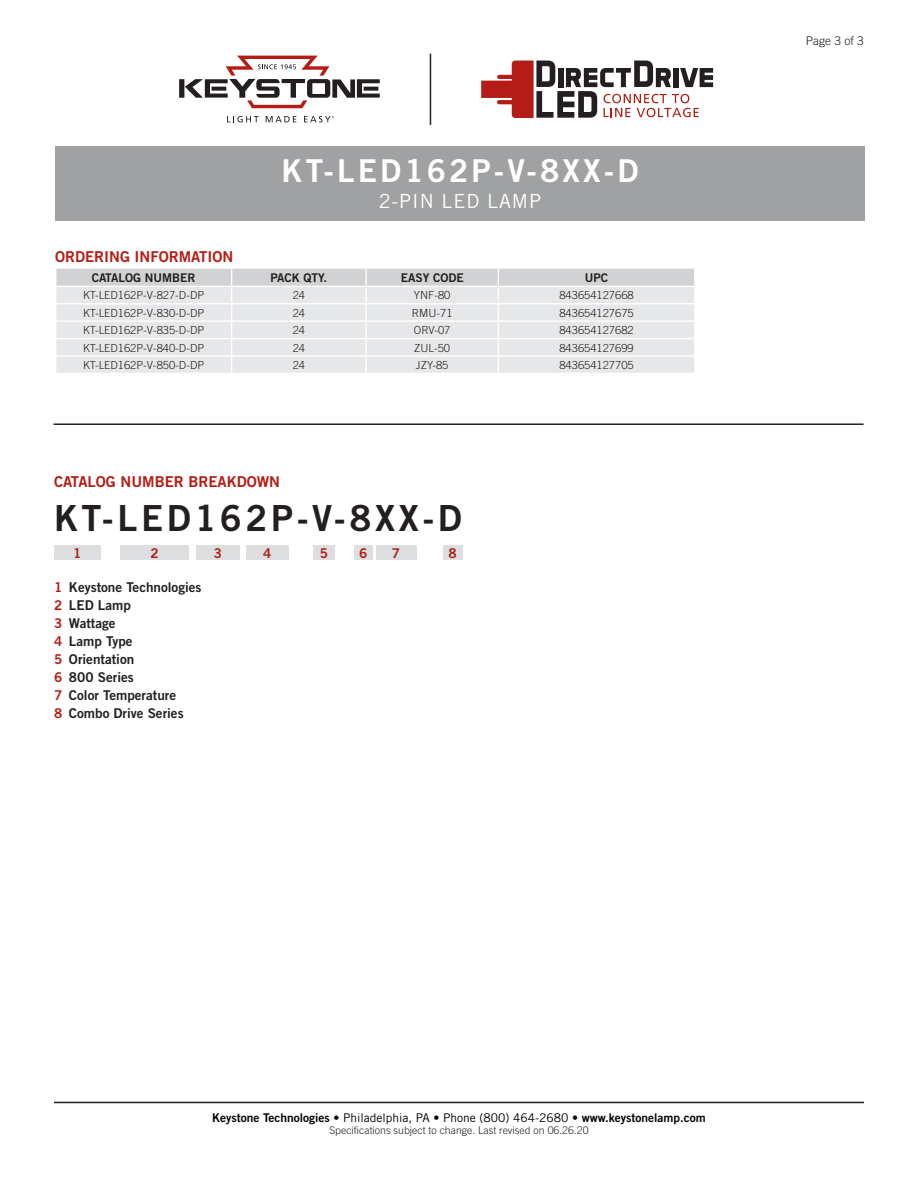
<style>
.page{position:relative;width:918px;height:1188px;background:#fff}
.page>*{position:absolute;margin:0;border:0;box-sizing:border-box;transform-origin:0 0}
.t1{font:36px "Trade Gothic Bold Two";letter-spacing:.1em;color:#231f20}
.t2{font:31.5px "Trade Gothic Bold Two";letter-spacing:.1em;color:#fff}
.t3{font:19.5px "Trade Gothic";letter-spacing:.05em;color:#fff}
.Heading_01{font:15px "Trade Gothic Bold Two";color:#b41d15}
.Catalog_Key{font:13.5px "Trade Gothic Bold Two";color:#231f20}
.Catalog_BarNumber{font:13.5px "Trade Gothic Bold Two";color:#b41d15}
.t4{font:12px "Trade Gothic Bold Two";color:#000}
.t5{font:12px "Trade Gothic Bold Two";color:#231f20}
.t6{font:300 12px "Trade Gothic";color:#231f20}
.t7{font:300 11.1px "Trade Gothic";color:#231f20}
.t8{font:300 10.5px "Trade Gothic";color:#231f20}
.s1{color:#b41d15}
.s2{font-family:"Trade Gothic"}
</style>
<div class="page">
<svg style="left:56px;top:268px;width:639px;height:105px;background:#e4e5e7"></svg>
<hr style="left:54px;top:423px;width:810px;height:2px;background:#231f20">
<div style="left:55px;top:146px;width:810px;height:74px;background:#a0a1a3"></div>
<div style="left:54px;top:545px;width:46px;height:15px;background:#dddee0"></div>
<div style="left:120px;top:545px;width:69px;height:15px;background:#dddee0"></div>
<div style="left:196px;top:545px;width:44px;height:15px;background:#dddee0"></div>
<div style="left:246px;top:545px;width:42px;height:15px;background:#dddee0"></div>
<div style="left:313px;top:545px;width:22px;height:15px;background:#dddee0"></div>
<div style="left:354px;top:545px;width:19px;height:15px;background:#dddee0"></div>
<div style="left:376px;top:545px;width:40px;height:15px;background:#dddee0"></div>
<div style="left:443px;top:545px;width:19px;height:15px;background:#dddee0"></div>
<hr style="left:54px;top:1102px;width:810px;height:1px;background:#231f20">
<hr style="left:430px;top:54px;width:1px;height:71px;background:#231f20">
<svg style="left:179px;top:56px;width:201px;height:52px"></svg>
<svg style="left:227px;top:116px;width:32px;height:6px"></svg>
<svg style="left:266px;top:116px;width:30px;height:6px"></svg>
<svg style="left:304px;top:116px;width:30px;height:6px"></svg>
<svg style="left:481px;top:61px;width:232px;height:57px"></svg>
<p class="t2" style="left:282px;top:152px;width:358px">KT-LED162P-V-8XX-D</p>
<p class="t3" style="left:379px;top:189px;width:164px">2-PIN LED LAMP</p>
<p class="Heading_01" style="left:55px;top:247px;width:180px">ORDERING INFORMATION</p>
<p class="t5" style="left:92px;top:270px;width:105px">CATALOG NUMBER</p>
<p class="t5" style="left:271px;top:270px;width:58px">PACK QTY.</p>
<p class="t5" style="left:401px;top:270px;width:64px">EASY CODE</p>
<p class="t5" style="left:585px;top:270px;width:25px">UPC</p>
<p class="t7" style="left:83px;top:289px;width:123px">KT-LED162P-V-827-D-DP</p>
<p class="t7" style="left:293px;top:289px;width:14px">24</p>
<p class="t7" style="left:414px;top:289px;width:38px">YNF-80</p>
<p class="t7" style="left:559px;top:289px;width:76px">843654127668</p>
<p class="t7" style="left:83px;top:306px;width:123px">KT-LED162P-V-830-D-DP</p>
<p class="t7" style="left:293px;top:306px;width:14px">24</p>
<p class="t7" style="left:412px;top:306px;width:42px">RMU-71</p>
<p class="t7" style="left:559px;top:306px;width:76px">843654127675</p>
<p class="t7" style="left:83px;top:324px;width:123px">KT-LED162P-V-835-D-DP</p>
<p class="t7" style="left:293px;top:324px;width:14px">24</p>
<p class="t7" style="left:414px;top:324px;width:38px">ORV-07</p>
<p class="t7" style="left:559px;top:324px;width:76px">843654127682</p>
<p class="t7" style="left:83px;top:341px;width:123px">KT-LED162P-V-840-D-DP</p>
<p class="t7" style="left:293px;top:341px;width:14px">24</p>
<p class="t7" style="left:414px;top:341px;width:37px">ZUL-50</p>
<p class="t7" style="left:559px;top:341px;width:76px">843654127699</p>
<p class="t7" style="left:83px;top:359px;width:123px">KT-LED162P-V-850-D-DP</p>
<p class="t7" style="left:293px;top:359px;width:14px">24</p>
<p class="t7" style="left:416px;top:359px;width:34px">JZY-85</p>
<p class="t7" style="left:559px;top:359px;width:76px">843654127705</p>
<p class="Heading_01" style="left:54px;top:472px;width:228px">CATALOG NUMBER BREAKDOWN</p>
<p class="t1" style="left:54px;top:495px;width:409px">KT-LED162P-V-8XX-D</p>
<p class="Catalog_BarNumber" style="left:73px;top:545px;width:10px">1</p>
<p class="Catalog_BarNumber" style="left:150px;top:545px;width:10px">2</p>
<p class="Catalog_BarNumber" style="left:214px;top:545px;width:10px">3</p>
<p class="Catalog_BarNumber" style="left:263px;top:545px;width:10px">4</p>
<p class="Catalog_BarNumber" style="left:320px;top:545px;width:10px">5</p>
<p class="Catalog_BarNumber" style="left:359px;top:545px;width:10px">6</p>
<p class="Catalog_BarNumber" style="left:392px;top:545px;width:10px">7</p>
<p class="Catalog_BarNumber" style="left:448px;top:545px;width:10px">8</p>
<p class="Catalog_Key" style="left:54px;top:579px;width:149px"><span class="s1">1</span> Keystone Technologies</p>
<p class="Catalog_Key" style="left:54px;top:597px;width:78px"><span class="s1">2</span> LED Lamp</p>
<p class="Catalog_Key" style="left:54px;top:615px;width:63px"><span class="s1">3</span> Wattage</p>
<p class="Catalog_Key" style="left:54px;top:633px;width:80px"><span class="s1">4</span> Lamp Type</p>
<p class="Catalog_Key" style="left:54px;top:651px;width:82px"><span class="s1">5</span> Orientation</p>
<p class="Catalog_Key" style="left:54px;top:669px;width:81px"><span class="s1">6</span> 800 Series</p>
<p class="Catalog_Key" style="left:54px;top:687px;width:124px"><span class="s1">7</span> Color Temperature</p>
<p class="Catalog_Key" style="left:54px;top:705px;width:131px"><span class="s1">8</span> Combo Drive Series</p>
<p class="t6" style="left:806px;top:34px;width:60px">Page 3 of 3</p>
<p class="t4" style="left:212px;top:1110px;width:495px">Keystone Technologies • <span class="s2">Philadelphia, PA</span> • <span class="s2">Phone (800) 464-2680 •</span> www.keystonelamp.com</p>
<p class="t8" style="left:329px;top:1124px;width:261px">Specifications subject to change. Last revised on 06.26.20</p>
</div>
